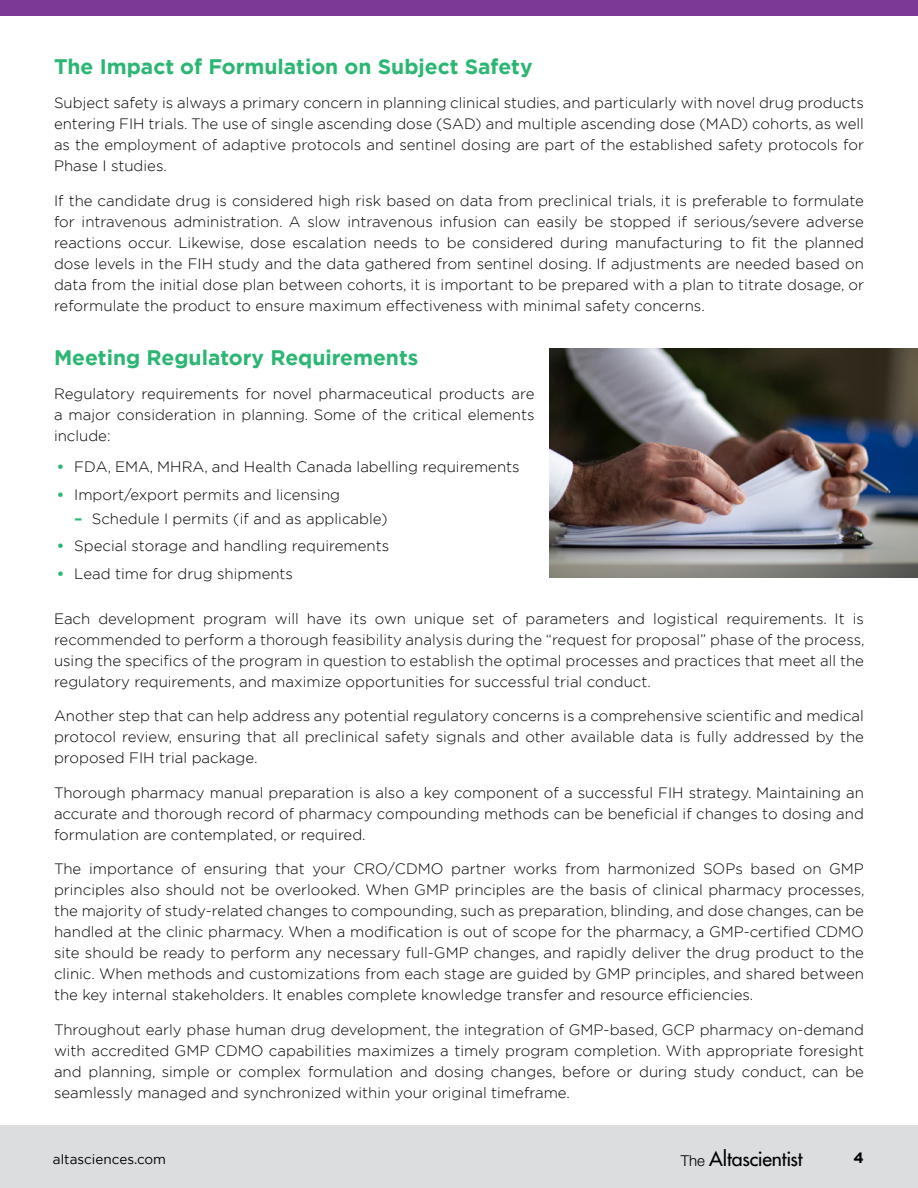
<style>
.page{position:relative;width:918px;height:1188px;background:#fff}
.page>*{position:absolute;margin:0;border:0;box-sizing:border-box;transform-origin:0 0}
.t1{font:700 21px "Gotham";color:#2bb673}
.t2{font:500 19.5px "Futura Std";letter-spacing:-.01em;color:#000}
.t3{font:300 15px/21px "Gotham";color:#000;text-align:justify}
.t4{font:700 15px "Gotham";color:#000}
.t5{font:13.5px "Gotham";color:#000}
.s1{font-weight:700;color:#2bb673}
.s2{font-family:"Helvetica Neue LT Std";font-weight:300;font-size:15px}
</style>
<div class="page">
<div style="left:0;top:1125px;width:918px;height:63px;background:#dcddde"></div>
<div style="left:0;top:0;width:918px;height:15px;background:#7c3996"></div>
<img style="left:550px;top:348px;width:368px;height:230px">
<h1 class="t1" style="left:54px;top:52px;width:480px">The Impact of Formulation on Subject Safety</h1>
<p class="t3" style="left:54px;top:92px;width:812px">Subject safety is always a primary concern in planning clinical studies, and particularly with novel drug products entering FIH trials. The use of single ascending dose (SAD) and multiple ascending dose (MAD) cohorts, as well as the employment of adaptive protocols and sentinel dosing are part of the established safety protocols for Phase I studies.</p>
<p class="t3" style="left:54px;top:190px;width:812px">If the candidate drug is considered high risk based on data from preclinical trials, it is preferable to formulate for intravenous administration. A slow intravenous infusion can easily be stopped if serious/severe adverse reactions occur. Likewise, dose escalation needs to be considered during manufacturing to fit the planned dose levels in the FIH study and the data gathered from sentinel dosing. If adjustments are needed based on data from the initial dose plan between cohorts, it is important to be prepared with a plan to titrate dosage, or reformulate the product to ensure maximum effectiveness with minimal safety concerns.</p>
<h1 class="t1" style="left:54px;top:343px;width:366px">Meeting Regulatory Requirements</h1>
<p class="t3" style="left:54px;top:383px;width:482px">Regulatory requirements for novel pharmaceutical products are a major consideration in planning. Some of the critical elements include:</p>
<p class="t3" style="left:57px;top:456px;width:464px"><span class="s1">•</span> FDA, EMA, MHRA, and Health Canada labelling requirements</p>
<p class="t3" style="left:57px;top:483px;width:285px"><span class="s1">•</span> Import/export permits and licensing</p>
<p class="t3" style="left:75px;top:508px;width:315px"><span class="s1">–</span> Schedule I permits (if and as applicable)</p>
<p class="t3" style="left:57px;top:535px;width:334px"><span class="s1">•</span> Special storage and handling requirements</p>
<p class="t3" style="left:57px;top:563px;width:238px"><span class="s1">•</span> Lead time for drug shipments</p>
<p class="t3" style="left:54px;top:608px;width:812px">Each development program will have its own unique set of parameters and logistical requirements. It is recommended to perform a thorough feasibility analysis during the “request for proposal” phase of the process, using the specifics of the program in question to establish the optimal processes and practices that meet all the regulatory requirements, and maximize opportunities for successful trial conduct.</p>
<p class="t3" style="left:54px;top:705px;width:812px">Another step that can help address any potential regulatory concerns is a comprehensive scientific and medical protocol review, ensuring that all preclinical safety signals and other available data is fully addressed by the proposed FIH trial package.</p>
<p class="t3" style="left:54px;top:782px;width:812px">Thorough pharmacy manual preparation is also a key component of a successful FIH strategy. Maintaining an accurate and thorough record of pharmacy compounding methods can be beneficial if changes to dosing and formulation are contemplated, or required.</p>
<p class="t3" style="left:54px;top:858px;width:812px">The importance of ensuring that your CRO/CDMO partner works from harmonized SOPs based on GMP principles also should not be overlooked. When GMP principles are the basis of clinical pharmacy processes, the majority of study-related changes to compounding, such as preparation, blinding, and dose changes, can be handled at the clinic pharmacy. When a modification is out of scope for the pharmacy, a GMP-certified CDMO site should be ready to perform any necessary full-GMP changes, and rapidly deliver the drug product to the clinic. When methods and customizations from each stage are guided by GMP principles, and shared between the key internal stakeholders. It enables complete knowledge transfer and resource efficiencies.</p>
<p class="t3" style="left:54px;top:1019px;width:812px">Throughout early phase human drug development, the integration of GMP-based, GCP pharmacy on-demand with accredited GMP CDMO capabilities maximizes a timely program completion. With appropriate foresight and planning, simple or complex formulation and dosing changes, before or during study conduct, can be seamlessly managed and synchronized within your original timeframe.</p>
<p class="t5" style="left:53px;top:1151px;width:115px">altasciences.com</p>
<h2 class="t2" style="left:681px;top:1147px;width:123px"><span class="s2">The</span> Altascientist</h2>
<p class="t4" style="left:853px;top:1147px;width:12px">4</p>
</div>
